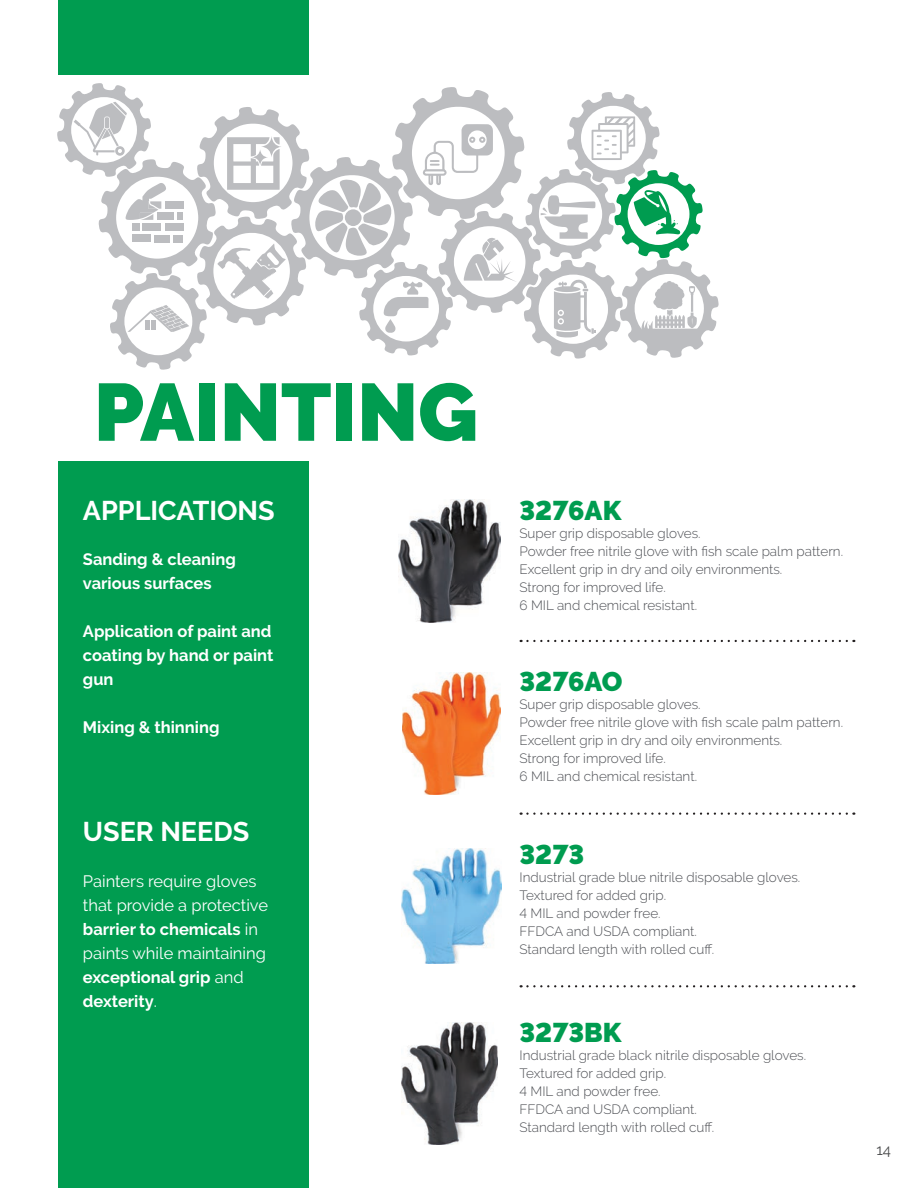
<style>
.page{position:relative;width:918px;height:1188px;background:#fff}
.page>*{position:absolute;margin:0;border:0;box-sizing:border-box;transform-origin:0 0}
.t1{font:900 81px "Raleway";color:#009c50}
.t2{font:900 27px "Raleway";color:#009c50}
.t3{font:700 27px "Raleway";color:#fff}
.t4{font:16.5px/24px "Raleway";color:#fff}
.t5{font:700 16.5px/24px "Raleway";color:#fff}
.t6{font:15px "Raleway";color:#4b4c4d}
.t7{font:300 13.5px/18px "Raleway";color:#4d4f54}
.s1{font-weight:700}
</style>
<div class="page">
<div style="left:58px;top:461px;width:250px;height:727px;background:#009c50"></div>
<div style="left:58px;top:0;width:250px;height:74px;background:#009c50"></div>
<img style="left:399px;top:500px;width:102px;height:122px">
<img style="left:402px;top:672px;width:99px;height:123px">
<img style="left:402px;top:848px;width:99px;height:116px">
<img style="left:402px;top:1022px;width:96px;height:123px">
<svg style="left:521px;top:640px;width:333px;height:2px"></svg>
<svg style="left:521px;top:813px;width:333px;height:2px"></svg>
<svg style="left:521px;top:985px;width:333px;height:2px"></svg>
<svg style="left:57px;top:83px;width:662px;height:287px"></svg>
<h1 class="t1" style="left:94px;top:365px;width:386px">PAINTING</h1>
<h2 class="t3" style="left:83px;top:495px;width:193px">APPLICATIONS</h2>
<p class="t5" style="left:83px;top:547px;width:154px">Sanding &amp; cleaning various surfaces</p>
<p class="t5" style="left:83px;top:619px;width:192px">Application of paint and coating by hand or paint gun</p>
<p class="t5" style="left:83px;top:715px;width:138px">Mixing &amp; thinning</p>
<h2 class="t3" style="left:83px;top:816px;width:168px">USER NEEDS</h2>
<p class="t4" style="left:83px;top:869px;width:187px">Painters require gloves that provide a protective <span class="s1">barrier to chemicals</span> in paints while maintaining <span class="s1">exceptional grip</span> and <span class="s1">dexterity</span>.</p>
<h2 class="t2" style="left:519px;top:495px;width:103px">3276AK</h2>
<p class="t7" style="left:519px;top:524px;width:325px">Super grip disposable gloves.<br>Powder free nitrile glove with fish scale palm pattern.<br>Excellent grip in dry and oily environments.<br>Strong for improved life.<br>6 MIL and chemical resistant.</p>
<h2 class="t2" style="left:519px;top:666px;width:105px">3276AO</h2>
<p class="t7" style="left:519px;top:696px;width:325px">Super grip disposable gloves.<br>Powder free nitrile glove with fish scale palm pattern.<br>Excellent grip in dry and oily environments.<br>Strong for improved life.<br>6 MIL and chemical resistant.</p>
<h2 class="t2" style="left:519px;top:839px;width:66px">3273</h2>
<p class="t7" style="left:519px;top:868px;width:282px">Industrial grade blue nitrile disposable gloves.<br>Textured for added grip.<br>4 MIL and powder free.<br>FFDCA and USDA compliant.<br>Standard length with rolled cuff.</p>
<h2 class="t2" style="left:519px;top:1017px;width:104px">3273BK</h2>
<p class="t7" style="left:519px;top:1046px;width:288px">Industrial grade black nitrile disposable gloves.<br>Textured for added grip.<br>4 MIL and powder free.<br>FFDCA and USDA compliant.<br>Standard length with rolled cuff.</p>
<p class="t6" style="left:876px;top:1141px;width:16px">14</p>
</div>
